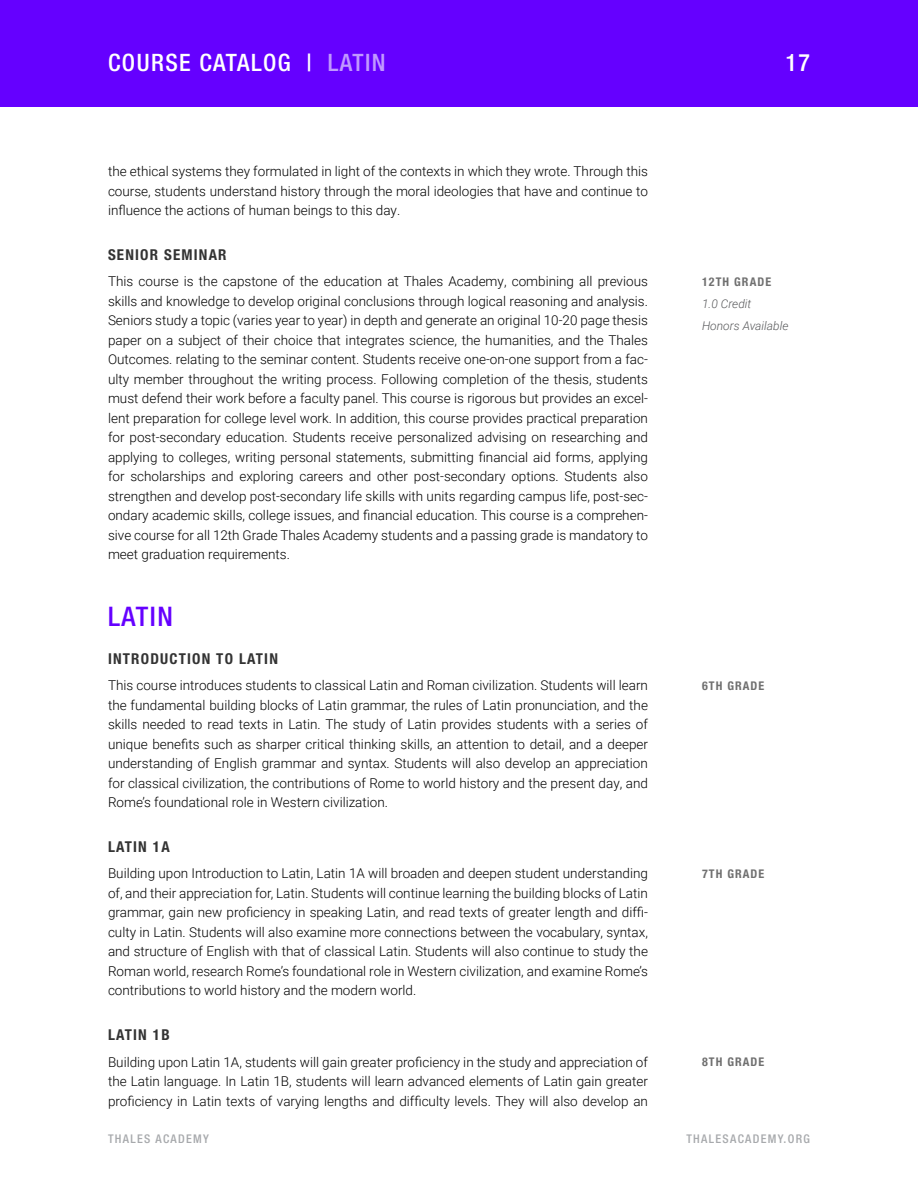
<style>
.page{position:relative;width:918px;height:1188px;background:#fff}
.page>*{position:absolute;margin:0;border:0;box-sizing:border-box;transform-origin:0 0}
.t1{font:500 condensed 27px "Helvetica Neue LT Std";color:#6500ff}
.t2{font:500 condensed 24px "Helvetica Neue LT Std";letter-spacing:.06em;color:#fff}
.t3{font:700 condensed 15px "Helvetica Neue LT Std";letter-spacing:.08em;color:#333}
.t4{font:300 13.5px/19.5px "Roboto";color:#000;text-align:justify}
.t5{font:700 condensed 12px "Helvetica Neue LT Std";letter-spacing:.09em;color:#707070}
.t6{font:500 condensed 12px "Helvetica Neue LT Std";letter-spacing:.11em;color:#a7a9ac}
.t7{font:italic 300 12px/21.8px "Roboto";color:#58595b}
.s1{color:#c199ff}
</style>
<div class="page">
<div style="left:0;top:0;width:918px;height:107px;background:#6500ff"></div>
<h2 class="t2" style="left:108px;top:48px;width:276px">COURSE CATALOG | <span class="s1">Latin</span></h2>
<h2 class="t2" style="left:786px;top:48px;width:26px">17</h2>
<p class="t4" style="left:108px;top:161px;width:541px">the ethical systems they formulated in light of the contexts in which they wrote. Through this course, students understand history through the moral ideologies that have and continue to influence the actions of human beings to this day.</p>
<p class="t3" style="left:108px;top:246px;width:120px">SENIOR SEMINAR</p>
<p class="t4" style="left:108px;top:271px;width:541px">This course is the capstone of the education at Thales Academy, combining all previous skills and knowledge to develop original conclusions through logical reasoning and analysis.<br>Seniors study a topic (varies year to year) in depth and generate an original 10-20 page thesis paper on a subject of their choice that integrates science, the humanities, and the Thales Outcomes. relating to the seminar content. Students receive one-on-one support from a fac&shy;ulty member throughout the writing process. Following completion of the thesis, students must defend their work before a faculty panel. This course is rigorous but provides an excel&shy;lent preparation for college level work. In addition, this course provides practical preparation for post-secondary education. Students receive personalized advising on researching and applying to colleges, writing personal statements, submitting financial aid forms, applying for scholarships and exploring careers and other post-secondary options. Students also strengthen and develop post-secondary life skills with units regarding campus life, post-sec&shy;ondary academic skills, college issues, and financial education. This course is a comprehen&shy;sive course for all 12th Grade Thales Academy students and a passing grade is mandatory to meet graduation requirements.</p>
<h1 class="t1" style="left:108px;top:600px;width:66px">LATIN</h1>
<p class="t3" style="left:108px;top:649px;width:171px">INTRODUCTION TO LATIN</p>
<p class="t4" style="left:108px;top:675px;width:542px">This course introduces students to classical Latin and Roman civilization. Students will learn the fundamental building blocks of Latin grammar, the rules of Latin pronunciation, and the skills needed to read texts in Latin. The study of Latin provides students with a series of unique benefits such as sharper critical thinking skills, an attention to detail, and a deeper understanding of English grammar and syntax. Students will also develop an appreciation for classical civilization, the contributions of Rome to world history and the present day, and Rome’s foundational role in Western civilization.</p>
<p class="t3" style="left:108px;top:838px;width:63px">LATIN 1A</p>
<p class="t4" style="left:108px;top:863px;width:542px">Building upon Introduction to Latin, Latin 1A will broaden and deepen student understanding of, and their appreciation for, Latin. Students will continue learning the building blocks of Latin grammar, gain new proficiency in speaking Latin, and read texts of greater length and diffi&shy;culty in Latin. Students will also examine more connections between the vocabulary, syntax, and structure of English with that of classical Latin. Students will also continue to study the Roman world, research Rome’s foundational role in Western civilization, and examine Rome’s contributions to world history and the modern world.</p>
<p class="t3" style="left:108px;top:1026px;width:63px">LATIN 1B</p>
<p class="t4" style="left:108px;top:1051px;width:542px">Building upon Latin 1A, students will gain greater proficiency in the study and appreciation of the Latin language. In Latin 1B, students will learn advanced elements of Latin gain greater proficiency in Latin texts of varying lengths and difficulty levels. They will also develop an</p>
<p class="t5" style="left:702px;top:275px;width:71px">12TH GRADE</p>
<p class="t7" style="left:702px;top:292px;width:88px">1.0 Credit<br>Honors Available</p>
<p class="t5" style="left:702px;top:678px;width:64px">6TH GRADE</p>
<p class="t5" style="left:702px;top:866px;width:64px">7TH GRADE</p>
<p class="t5" style="left:702px;top:1055px;width:64px">8TH GRADE</p>
<p class="t6" style="left:108px;top:1131px;width:102px">THALES ACADEMY</p>
<p class="t6" style="left:686px;top:1131px;width:125px">THALESACADEMY.ORG</p>
</div>
